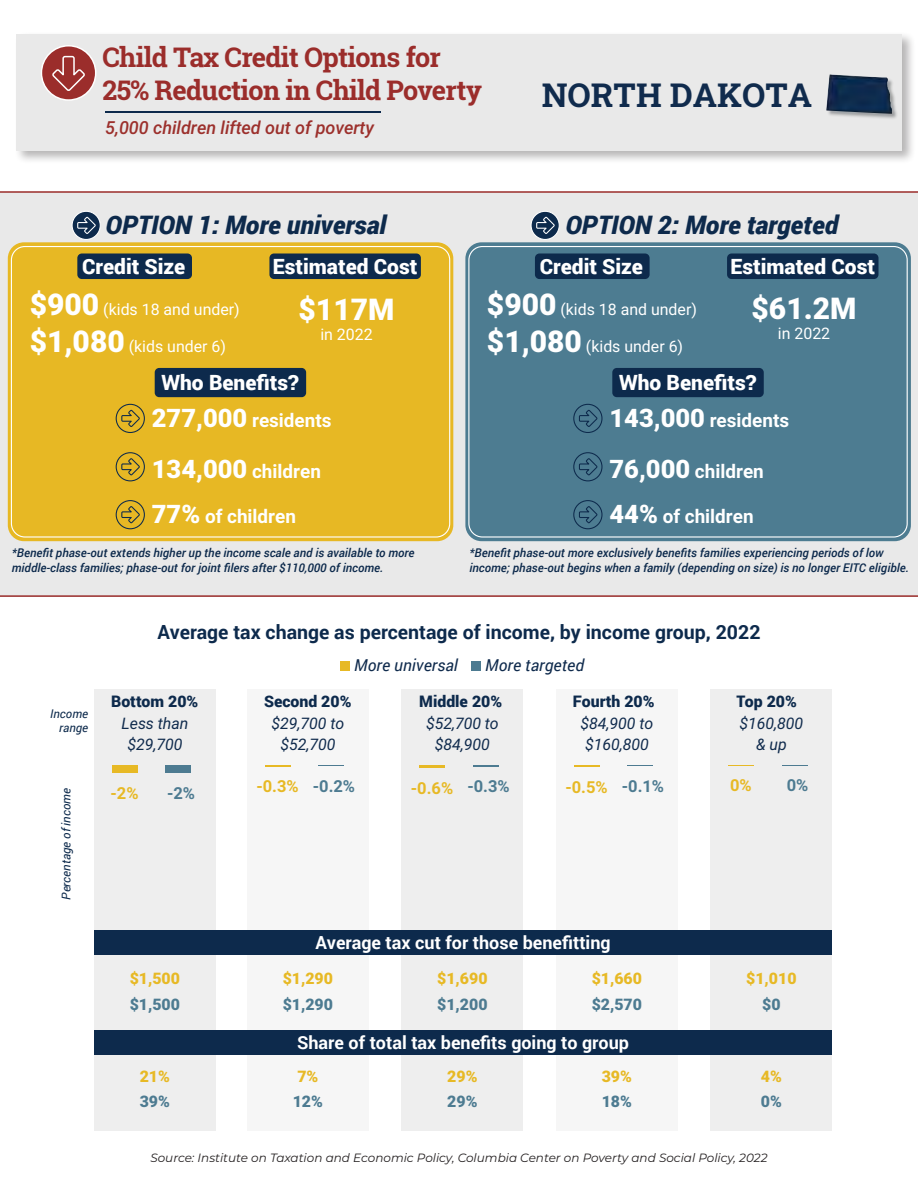
<style>
.page{position:relative;width:918px;height:1188px;background:#fff}
.page>*{position:absolute;margin:0;border:0;box-sizing:border-box;transform-origin:0 0}
.t1{font:700 33px "Roboto Slab";color:#102b4d}
.t2{font:900 30px "Roboto";color:#fff}
.t3{font:700 27px/33px "Roboto Slab";letter-spacing:-.025em;color:#9b2d2b}
.t4{font:italic 900 25.5px "Roboto";color:#0d2a4c}
.t5{font:900 21px "Roboto";color:#fff}
.t6{font:700 19.5px "Roboto";color:#0d2a4c}
.t7{font:700 18.9px "Roboto";color:#fff}
.t8{font:700 18px "Roboto";color:#fff}
.t9{font:italic 500 18px "Roboto";color:#9c302c}
.t10{font:700 16.5px "Roboto";color:#e7b925}
.t11{font:700 16.5px "Roboto";color:#4d7b91}
.t12{font:italic 16.35px "Roboto";letter-spacing:.005em;color:#102b4d}
.t13{font:15.9px "Roboto";color:#fff}
.t14{font:italic 15.9px/21.1px "Roboto";color:#102b4d;text-align:center}
.t15{font:900 15.9px "Roboto";color:#e7b925}
.t16{font:900 15.9px "Roboto";color:#0d2a4c}
.t17{font:900 15.9px "Roboto";color:#4d7b91}
.t18{font:italic 500 12px/14.4px "Roboto";color:#0d2a4c}
.t19{font:italic 12px "Montserrat";color:#231f20}
.t20{font:italic 12px/14.4px "Roboto";color:#0d2a4c;text-align:right}
.s1{font-weight:900;font-size:30px}
.s2{font-weight:900;font-size:25.5px}
</style>
<div class="page">
<div style="left:0;top:191px;width:918px;height:406px;background:#e9e9e9"></div>
<div style="left:14px;top:32px;width:902px;height:132px;background:#231f20;opacity:.33"></div>
<div style="left:16px;top:34px;width:886px;height:116px;background:#e9e9e9"></div>
<svg style="left:41px;top:45px;width:55px;height:56px"></svg>
<div style="left:711px;top:689px;width:121px;height:442px;background:#e9e9e9"></div>
<div style="left:556px;top:689px;width:122px;height:442px;background:#f6f6f6"></div>
<div style="left:402px;top:689px;width:121px;height:442px;background:#e9e9e9"></div>
<div style="left:247px;top:689px;width:122px;height:442px;background:#f6f6f6"></div>
<div style="left:94px;top:689px;width:122px;height:442px;background:#e9e9e9"></div>
<div style="left:94px;top:1030px;width:738px;height:25px;background:#0d2a4c"></div>
<div style="left:94px;top:930px;width:738px;height:25px;background:#0d2a4c"></div>
<hr style="left:105px;top:111px;width:276px;height:1px;background:#0d2a4c">
<div style="left:8px;top:242px;width:445px;height:299px;background:#e7b824;border-radius:16px"></div>
<div style="left:11px;top:246px;width:439px;height:292px;border:1px solid #fff;border-radius:14px"></div>
<svg style="left:71px;top:210px;width:30px;height:31px"></svg>
<svg style="left:115px;top:403px;width:30px;height:30px"></svg>
<svg style="left:115px;top:452px;width:30px;height:30px"></svg>
<svg style="left:115px;top:500px;width:30px;height:30px"></svg>
<div style="left:155px;top:368px;width:151px;height:29px;background:#0d2a4c;border-radius:4px"></div>
<div style="left:77px;top:254px;width:115px;height:25px;background:#0d2a4c;border-radius:4px"></div>
<div style="left:269px;top:254px;width:152px;height:25px;background:#0d2a4c;border-radius:4px"></div>
<div style="left:465px;top:242px;width:446px;height:299px;background:#4d7c91;border-radius:16px"></div>
<div style="left:468px;top:246px;width:440px;height:292px;border:1px solid #fff;border-radius:14px"></div>
<svg style="left:573px;top:403px;width:30px;height:30px"></svg>
<svg style="left:573px;top:452px;width:30px;height:30px"></svg>
<svg style="left:573px;top:500px;width:30px;height:30px"></svg>
<div style="left:612px;top:368px;width:152px;height:29px;background:#0d2a4c;border-radius:4px"></div>
<div style="left:535px;top:254px;width:115px;height:25px;background:#0d2a4c;border-radius:4px"></div>
<div style="left:727px;top:254px;width:152px;height:25px;background:#0d2a4c;border-radius:4px"></div>
<svg style="left:530px;top:210px;width:30px;height:31px"></svg>
<div style="left:340px;top:661px;width:10px;height:10px;background:#e7b925"></div>
<div style="left:471px;top:661px;width:10px;height:10px;background:#4d7b91"></div>
<img style="left:826px;top:74px;width:71px;height:45px">
<div style="left:112px;top:765px;width:26px;height:8px;background:#e7b925"></div>
<hr style="left:265px;top:765px;width:26px;height:2px;background:#e7b925">
<hr style="left:420px;top:765px;width:25px;height:3px;background:#e7b925">
<hr style="left:574px;top:765px;width:26px;height:2px;background:#e7b925">
<div style="left:165px;top:765px;width:26px;height:8px;background:#4d7b91"></div>
<svg style="left:318px;top:765px;width:26px;height:1px"></svg>
<hr style="left:473px;top:765px;width:25px;height:2px;background:#4d7b91">
<svg style="left:627px;top:765px;width:26px;height:1px"></svg>
<h3 class="t3" style="left:102px;top:40px;width:381px">Child Tax Credit Options for<br>25% Reduction in Child Poverty</h3>
<h3 class="t9" style="left:105px;top:115px;width:270px">5,000 children lifted out of poverty</h3>
<h3 class="t4" style="left:106px;top:206px;width:282px">OPTION 1: More universal</h3>
<h3 class="t5" style="left:82px;top:252px;width:105px">Credit Size</h3>
<h3 class="t5" style="left:273px;top:252px;width:146px">Estimated Cost</h3>
<h1 class="t1" style="left:542px;top:72px;width:272px">NORTH DAKOTA</h1>
<h3 class="t4" style="left:566px;top:206px;width:274px">OPTION 2: More targeted</h3>
<h3 class="t5" style="left:540px;top:252px;width:105px">Credit Size</h3>
<h3 class="t5" style="left:730px;top:252px;width:146px">Estimated Cost</h3>
<h3 class="t13" style="left:30px;top:299px;width:212px"><span class="s1">$900</span> (kids 18 and under)</h3>
<h3 class="t13" style="left:30px;top:336px;width:198px"><span class="s1">$1,080</span> (kids under 6)</h3>
<h2 class="t2" style="left:299px;top:288px;width:97px">$117M</h2>
<h3 class="t13" style="left:320px;top:323px;width:54px">in 2022</h3>
<h3 class="t5" style="left:162px;top:368px;width:139px">Who Benefits?</h3>
<h3 class="t7" style="left:152px;top:407px;width:181px"><span class="s2">277,000</span> residents</h3>
<h3 class="t7" style="left:152px;top:458px;width:171px"><span class="s2">134,000</span> children</h3>
<h3 class="t7" style="left:152px;top:503px;width:146px"><span class="s2">77%</span> of children</h3>
<h3 class="t13" style="left:487px;top:299px;width:212px"><span class="s1">$900</span> (kids 18 and under)</h3>
<h3 class="t13" style="left:487px;top:336px;width:198px"><span class="s1">$1,080</span> (kids under 6)</h3>
<h2 class="t2" style="left:752px;top:287px;width:106px">$61.2M</h2>
<h3 class="t13" style="left:778px;top:322px;width:54px">in 2022</h3>
<h3 class="t5" style="left:619px;top:368px;width:139px">Who Benefits?</h3>
<h3 class="t7" style="left:609px;top:407px;width:181px"><span class="s2">143,000</span> residents</h3>
<h3 class="t7" style="left:609px;top:458px;width:156px"><span class="s2">76,000</span> children</h3>
<h3 class="t7" style="left:609px;top:503px;width:146px"><span class="s2">44%</span> of children</h3>
<p class="t18" style="left:12px;top:545px;width:404px">*Benefit phase-out extends higher up the income scale and is available to more middle-class families; phase-out for joint filers after $110,000 of income.</p>
<p class="t18" style="left:470px;top:545px;width:441px">*Benefit phase-out more exclusively benefits families experiencing periods of low income; phase-out begins when a family (depending on size) is no longer EITC eligible.</p>
<h3 class="t6" style="left:157px;top:618px;width:605px">Average tax change as percentage of income, by income group, 2022</h3>
<p class="t20" style="left:50px;top:706px;width:39px">Income range</p>
<p class="t20" style="left:58px;top:900px;width:113px;rotate:-90deg">Percentage of income</p>
<h3 class="t12" style="left:354px;top:654px;width:105px">More universal</h3>
<h3 class="t12" style="left:485px;top:654px;width:100px">More targeted</h3>
<h3 class="t16" style="left:111px;top:690px;width:89px">Bottom 20%</h3>
<h3 class="t16" style="left:264px;top:690px;width:89px">Second 20%</h3>
<h3 class="t16" style="left:419px;top:690px;width:84px">Middle 20%</h3>
<h3 class="t16" style="left:573px;top:690px;width:83px">Fourth 20%</h3>
<h3 class="t16" style="left:737px;top:690px;width:62px">Top 20%</h3>
<h3 class="t14" style="left:122px;top:712px;width:68px">Less than $29,700</h3>
<h3 class="t14" style="left:271px;top:712px;width:74px">$29,700 to $52,700</h3>
<h3 class="t14" style="left:426px;top:712px;width:74px">$52,700 to $84,900</h3>
<h3 class="t14" style="left:580px;top:712px;width:74px;text-align:left">$84,900 to $160,800</h3>
<h3 class="t14" style="left:740px;top:712px;width:65px">$160,800 &amp; up</h3>
<h3 class="t10" style="left:110px;top:782px;width:30px">-2%</h3>
<h3 class="t11" style="left:167px;top:782px;width:30px">-2%</h3>
<h3 class="t10" style="left:256px;top:775px;width:44px">-0.3%</h3>
<h3 class="t10" style="left:411px;top:776px;width:44px">-0.6%</h3>
<h3 class="t10" style="left:565px;top:776px;width:44px">-0.5%</h3>
<h3 class="t10" style="left:730px;top:774px;width:23px">0%</h3>
<h3 class="t11" style="left:313px;top:775px;width:44px">-0.2%</h3>
<h3 class="t11" style="left:467px;top:775px;width:44px">-0.3%</h3>
<h3 class="t11" style="left:622px;top:774px;width:44px">-0.1%</h3>
<h3 class="t11" style="left:787px;top:774px;width:23px">0%</h3>
<h3 class="t8" style="left:316px;top:930px;width:297px">Average tax cut for those benefitting</h3>
<h3 class="t15" style="left:130px;top:967px;width:52px">$1,500</h3>
<h3 class="t15" style="left:283px;top:967px;width:52px">$1,290</h3>
<h3 class="t15" style="left:437px;top:967px;width:52px">$1,690</h3>
<h3 class="t15" style="left:592px;top:967px;width:52px">$1,660</h3>
<h3 class="t15" style="left:746px;top:967px;width:52px">$1,010</h3>
<h3 class="t17" style="left:130px;top:993px;width:52px">$1,500</h3>
<h3 class="t17" style="left:283px;top:993px;width:52px">$1,290</h3>
<h3 class="t17" style="left:437px;top:993px;width:52px">$1,200</h3>
<h3 class="t17" style="left:592px;top:993px;width:52px">$2,570</h3>
<h3 class="t17" style="left:762px;top:993px;width:20px">$0</h3>
<h3 class="t8" style="left:297px;top:1030px;width:333px">Share of total tax benefits going to group</h3>
<h3 class="t15" style="left:140px;top:1065px;width:32px">21%</h3>
<h3 class="t15" style="left:297px;top:1065px;width:23px">7%</h3>
<h3 class="t15" style="left:447px;top:1065px;width:32px">29%</h3>
<h3 class="t15" style="left:602px;top:1065px;width:32px">39%</h3>
<h3 class="t15" style="left:761px;top:1065px;width:23px">4%</h3>
<h3 class="t17" style="left:140px;top:1091px;width:32px">39%</h3>
<h3 class="t17" style="left:293px;top:1091px;width:32px">12%</h3>
<h3 class="t17" style="left:447px;top:1091px;width:32px">29%</h3>
<h3 class="t17" style="left:602px;top:1091px;width:32px">18%</h3>
<h3 class="t17" style="left:761px;top:1091px;width:23px">0%</h3>
<p class="t19" style="left:150px;top:1150px;width:619px">Source: Institute on Taxation and Economic Policy, Columbia Center on Poverty and Social Policy, 2022</p>
</div>
